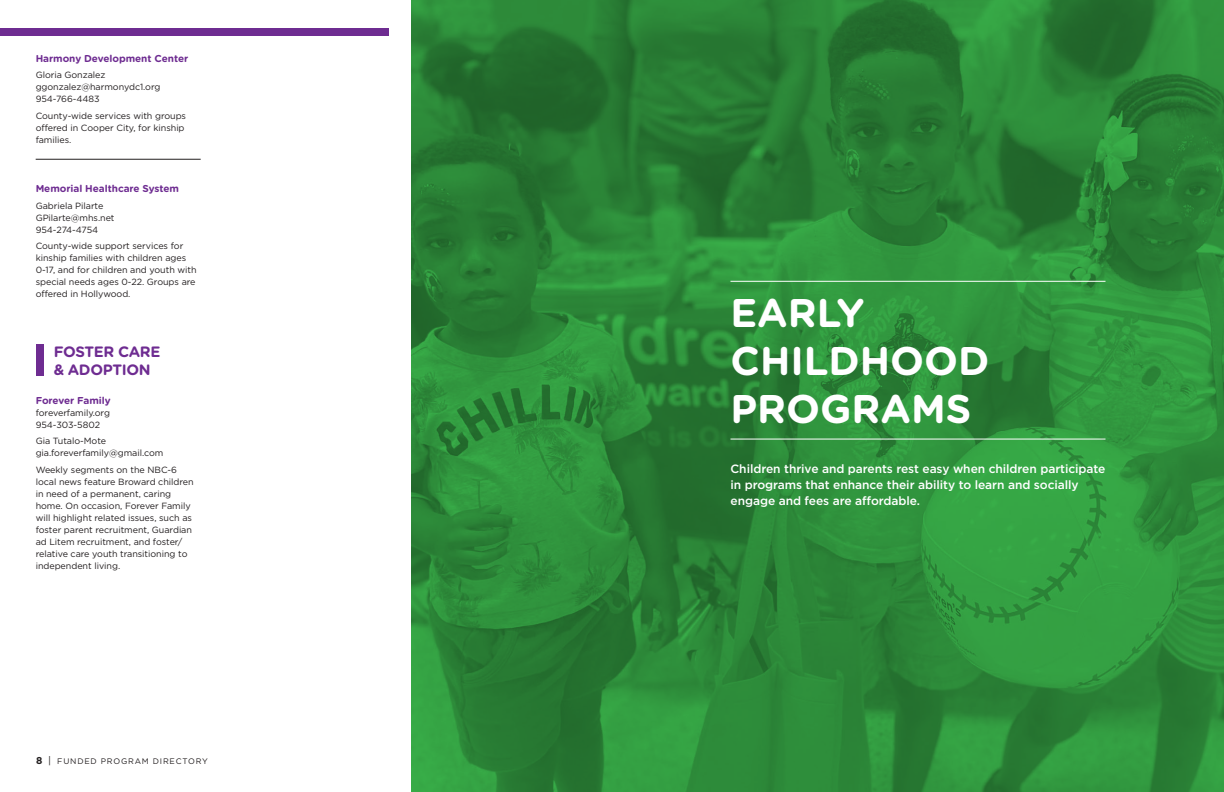
<style>
.page{position:relative;width:1224px;height:792px;background:#fff}
.page>*{position:absolute;margin:0;border:0;box-sizing:border-box;transform-origin:0 0}
.t1{font:700 40px/48px "Gotham Rounded";color:#fff}
.t2{font:700 15px/18px "Gotham Rounded";letter-spacing:-.025em;color:#6e2c91}
.t3{font:500 12px/16px "Gotham";letter-spacing:-.005em;color:#fff}
.t4{font:700 10px "Gotham Rounded";letter-spacing:-.005em;color:#6e2c91}
.t5{font:9px/12px "Gotham";letter-spacing:-.005em;color:#231f20}
.t6{font:8px "Gotham";letter-spacing:.1em;color:#231f20}
.s1{font-family:"Gotham Rounded";font-weight:700;font-size:10px}
.s2{font-size:10px}
</style>
<div class="page">
<hr style="left:36px;top:159px;width:165px;height:1px;background:#231f20">
<img style="left:412px;top:0;width:812px;height:792px">
<hr style="left:730px;top:281px;width:376px;height:1px;background:#fff">
<hr style="left:730px;top:439px;width:376px;height:1px;background:#fff">
<div style="left:0;top:29px;width:389px;height:7px;background:#6e2c91"></div>
<div style="left:36px;top:344px;width:7px;height:32px;background:#6e2c91"></div>
<p class="t4" style="left:36px;top:51px;width:154px">Harmony Development Center</p>
<p class="t5" style="left:36px;top:69px;width:126px">Gloria Gonzalez ggonzalez@harmonydc1.org<br>954-766-4483</p>
<p class="t5" style="left:36px;top:110px;width:152px">County-wide services with groups offered in Cooper City, for kinship families.</p>
<p class="t4" style="left:36px;top:182px;width:145px">Memorial Healthcare System</p>
<p class="t5" style="left:36px;top:200px;width:80px">Gabriela Pilarte<br>GPilarte@mhs.net<br>954-274-4754</p>
<p class="t5" style="left:36px;top:240px;width:163px">County-wide support services for kinship families with children ages 0-17, and for children and youth with special needs ages 0-22. Groups are offered in Hollywood.</p>
<h2 class="t2" style="left:54px;top:343px;width:108px">FOSTER CARE &amp; ADOPTION</h2>
<p class="t4" style="left:36px;top:393px;width:76px">Forever Family</p>
<p class="t5" style="left:36px;top:407px;width:76px">foreverfamily.org<br>954-303-5802</p>
<p class="t5" style="left:36px;top:435px;width:129px">Gia Tutalo-Mote gia.foreverfamily@gmail.com</p>
<p class="t5" style="left:36px;top:464px;width:160px">Weekly segments on the NBC-6 local news feature Broward children in need of a permanent, caring home. On occasion, Forever Family will highlight related issues, such as foster parent recruitment, Guardian ad Litem recruitment, and foster/ relative care youth transitioning to independent living.</p>
<p class="t6" style="left:36px;top:756px;width:173px"><span class="s1">8</span> <span class="s2">|</span> FUNDED PROGRAM DIRECTORY</p>
<h1 class="t1" style="left:730px;top:288px;width:261px">EARLY<br>CHILDHOOD<br>PROGRAMS</h1>
<h3 class="t3" style="left:730px;top:461px;width:376px">Children thrive and parents rest easy when children participate in programs that enhance their ability to learn and socially engage and fees are affordable.</h3>
</div>
